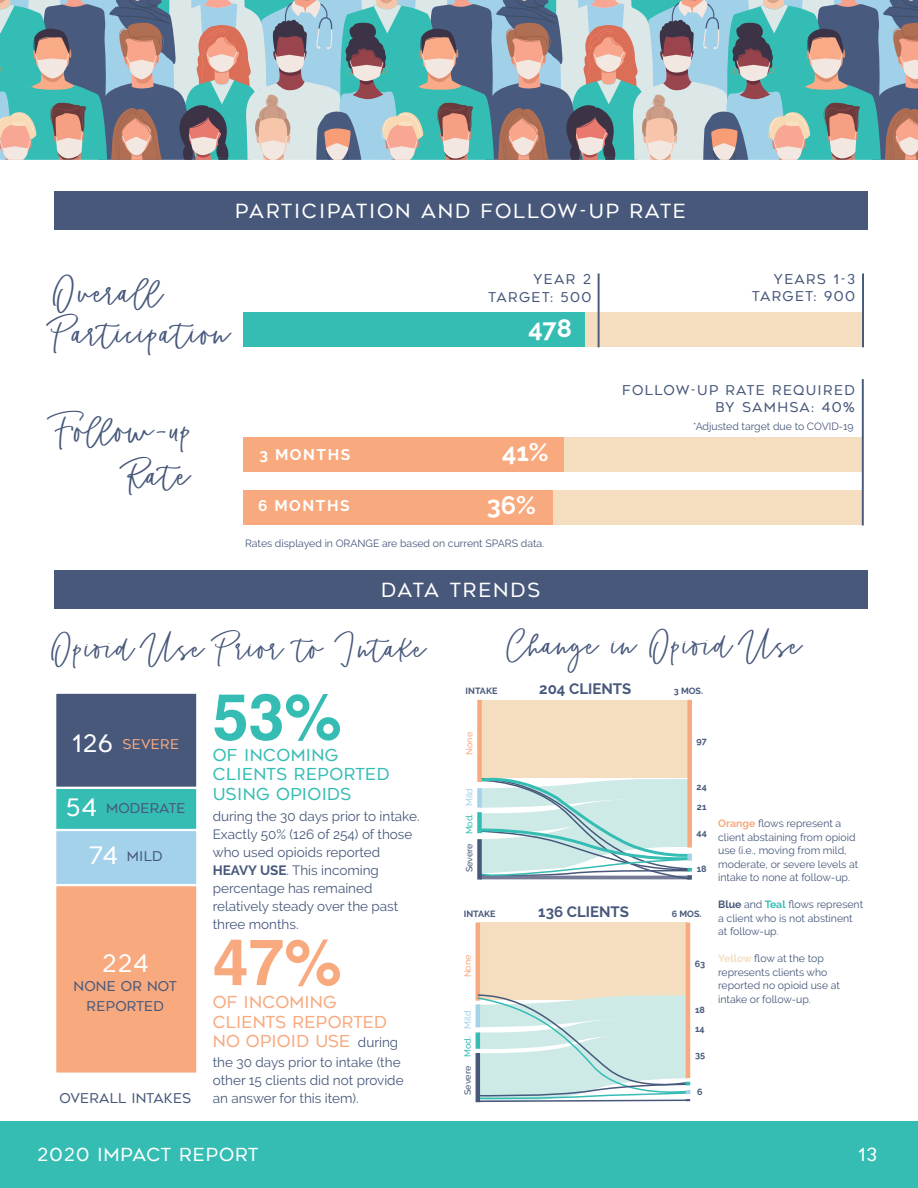
<style>
.page{position:relative;width:918px;height:1188px;background:#fff}
.page>*{position:absolute;margin:0;border:0;box-sizing:border-box;transform-origin:0 0}
.t1{font:700 64.5px "Helvetica";color:#35bdb4}
.t2{font:700 64.5px "Helvetica";color:#f8a97e}
.t3{font:37.5px/40.5px "Pinot";color:#47587b}
.t4{font:34.5px "Pinot";color:#47587b}
.t5{font:700 25.2px "Raleway";color:#fff}
.t6{font:24px "Geometos Neue";color:#fff}
.t7{font:19.5px "Geometos Neue";letter-spacing:.085em;color:#fff}
.t8{font:18px "Geometos Neue";letter-spacing:.05em;color:#fff}
.t9{font:16.5px/19.5px "Geometos Neue";letter-spacing:.02em;color:#f8a97e}
.t10{font:16.5px/19.5px "Geometos Neue";letter-spacing:.03em;color:#35bdb4}
.t11{font:700 15.45px "Raleway";letter-spacing:.1em;color:#fff}
.t12{font:700 15px "Raleway";color:#47587b}
.t13{font:13.5px/18px "Raleway";color:#47587b}
.t14{font:13.5px/17.4px "Geometos Neue";letter-spacing:.1em;color:#47587b;text-align:right}
.t15{font:13.5px/19.5px "Geometos Neue";letter-spacing:.02em;color:#47587b;text-align:center}
.t16{font:13.5px "Geometos Neue";color:#47587b}
.t17{font:13.5px "Geometos Neue";letter-spacing:.02em;color:#f8a97e}
.t18{font:13.5px "Geometos Neue";letter-spacing:.06em;color:#47587b}
.t19{font:10.5px/13.5px "Raleway";color:#47587b}
.t20{font:700 9px/19.5px "Raleway";color:#47587b}
.t21{font:500 9px "Raleway";letter-spacing:-.01em;color:#47587b}
.t22{font:500 9px "Raleway";color:#f8a97e}
.t23{font:500 9px "Raleway";color:#a3d2ea}
.t24{font:500 9px "Raleway";letter-spacing:-.005em;color:#35bdb4}
.s1{font-size:24px;color:#fff}
.s2{font-weight:700}
.s3{font-family:"Raleway";font-size:13.5px;color:#47587b}
.s4{font-weight:700;color:#f8a97e}
.s5{font-weight:700;color:#35bdb4}
.s6{font-weight:700;color:#f5dec0}
</style>
<div class="page">
<div style="left:0;top:1121px;width:918px;height:67px;background:#35bdb4"></div>
<div style="left:479px;top:922px;width:208px;height:78px;background:#f5dec0"></div>
<hr style="left:476px;top:923px;width:4px;height:78px;background:#f8a97e">
<hr style="left:686px;top:923px;width:4px;height:155px;background:#f8a97e">
<div style="left:481px;top:700px;width:208px;height:78px;background:#f5dec0"></div>
<svg style="left:0;top:0;width:918px;height:160px;background:#8ea5a9"></svg>
<div style="left:54px;top:191px;width:813px;height:39px;background:#47587b"></div>
<div style="left:243px;top:312px;width:620px;height:35px;background:#f5dec0"></div>
<div style="left:243px;top:312px;width:341px;height:35px;background:#35bdb4"></div>
<hr style="left:862px;top:273px;width:2px;height:74px;background:#47587b">
<hr style="left:598px;top:273px;width:2px;height:74px;background:#47587b">
<div style="left:243px;top:490px;width:620px;height:35px;background:#f5dec0"></div>
<div style="left:243px;top:438px;width:620px;height:34px;background:#f5dec0"></div>
<div style="left:243px;top:438px;width:320px;height:34px;background:#f8a97e"></div>
<hr style="left:862px;top:379px;width:2px;height:146px;background:#47587b">
<div style="left:243px;top:490px;width:309px;height:35px;background:#f8a97e"></div>
<div style="left:54px;top:570px;width:813px;height:39px;background:#47587b"></div>
<div style="left:54px;top:692px;width:145px;height:98px;background:#47587b;border:2px solid #fff"></div>
<div style="left:54px;top:787px;width:145px;height:45px;background:#35bdb4;border:2px solid #fff"></div>
<div style="left:54px;top:829px;width:145px;height:58px;background:#a3d2ea;border:2px solid #fff"></div>
<div style="left:54px;top:884px;width:145px;height:191px;background:#f8a97e;border:2px solid #fff"></div>
<div style="left:477px;top:700px;width:5px;height:82px;background:#f8a97e"></div>
<div style="left:687px;top:700px;width:5px;height:148px;background:#f8a97e"></div>
<svg style="left:477px;top:765px;width:215px;height:115px"></svg>
<svg style="left:475px;top:980px;width:216px;height:123px"></svg>
<h3 class="t7" style="left:235px;top:199px;width:452px">PARTICIPATION AND FOLLOW-UP RATE</h3>
<h2 class="t3" style="left:54px;top:269px;width:178px">Overall<br>Participation</h2>
<p class="t14" style="left:488px;top:271px;width:105px">YEAR 2<br>TARGET: 500</p>
<h3 class="t5" style="left:529px;top:314px;width:45px">478</h3>
<p class="t14" style="left:752px;top:270px;width:105px">YEARS 1-3<br>TARGET: 900</p>
<h2 class="t3" style="left:54px;top:404px;width:142px;line-height:45px;text-align:right">Follow-up<br>Rate</h2>
<h3 class="t5" style="left:502px;top:438px;width:48px">41%</h3>
<h3 class="t11" style="left:260px;top:446px;width:92px">3 MONTHS</h3>
<h3 class="t11" style="left:258px;top:496px;width:93px">6 MONTHS</h3>
<h3 class="t5" style="left:487px;top:490px;width:51px">36%</h3>
<p class="t19" style="left:245px;top:536px;width:301px">Rates displayed in ORANGE are based on current SPARS data.</p>
<h3 class="t7" style="left:381px;top:579px;width:161px">DATA TRENDS</h3>
<p class="t14" style="left:622px;top:382px;width:234px">FOLLOW-UP RATE REQUIRED<br>BY SAMHSA: 40%</p>
<p class="t19" style="left:693px;top:419px;width:162px">*Adjusted target due to COVID-19</p>
<h3 class="t4" style="left:52px;top:625px;width:375px">Opioid Use Prior to Intake</h3>
<h3 class="t4" style="left:508px;top:621px;width:296px">Change in Opioid Use</h3>
<p class="t17" style="left:71px;top:737px;width:109px"><span class="s1">126</span> SEVERE</p>
<p class="t16" style="left:66px;top:800px;width:121px"><span class="s1">54</span> MODERATE</p>
<p class="t18" style="left:89px;top:849px;width:75px"><span class="s1">74</span> MILD</p>
<h3 class="t6" style="left:102px;top:949px;width:49px">224</h3>
<p class="t15" style="left:74px;top:977px;width:105px">NONE OR NOT<br>REPORTED</p>
<p class="t15" style="left:59px;top:1088px;width:133px">OVERALL INTAKES</p>
<h1 class="t1" style="left:213px;top:665px;width:131px">53%</h1>
<h3 class="t10" style="left:213px;top:745px;width:178px">OF INCOMING<br>CLIENTS REPORTED<br>USING OPIOIDS</h3>
<p class="t13" style="left:213px;top:807px;width:208px">during the 30 days prior to intake.<br>Exactly 50% (126 of 254) of those who used opioids reported<br><span class="s2">HEAVY USE</span>. This incoming percentage has remained relatively steady over the past three months.</p>
<h1 class="t2" style="left:213px;top:910px;width:131px">47%</h1>
<h3 class="t9" style="left:213px;top:993px;width:187px">OF INCOMING<br>CLIENTS REPORTED<br>NO OPIOID USE <span class="s3">during</span></h3>
<p class="t13" style="left:213px;top:1053px;width:192px">the 30 days prior to intake (the other 15 clients did not provide an answer for this item).</p>
<p class="t20" style="left:466px;top:681px;width:33px">INTAKE</p>
<h3 class="t12" style="left:539px;top:680px;width:94px">204 CLIENTS</h3>
<p class="t20" style="left:674px;top:681px;width:31px">3 MOS.</p>
<p class="t22" style="left:464px;top:755px;width:24px;rotate:-90deg">None</p>
<p class="t23" style="left:464px;top:806px;width:20px;rotate:-90deg">Mild</p>
<p class="t24" style="left:464px;top:834px;width:22px;rotate:-90deg">Mod.</p>
<p class="t21" style="left:464px;top:872px;width:31px;rotate:-90deg">Severe</p>
<p class="t20" style="left:697px;top:731px;width:12px">97</p>
<p class="t20" style="left:697px;top:778px;width:12px">24<br>21</p>
<p class="t20" style="left:697px;top:823px;width:12px">44</p>
<p class="t20" style="left:697px;top:860px;width:11px">18</p>
<p class="t20" style="left:464px;top:904px;width:33px">INTAKE</p>
<h3 class="t12" style="left:538px;top:903px;width:92px">136 CLIENTS</h3>
<p class="t20" style="left:672px;top:904px;width:31px">6 MOS.</p>
<p class="t22" style="left:462px;top:977px;width:24px;rotate:-90deg">None</p>
<p class="t23" style="left:462px;top:1029px;width:20px;rotate:-90deg">Mild</p>
<p class="t24" style="left:462px;top:1057px;width:22px;rotate:-90deg">Mod.</p>
<p class="t21" style="left:462px;top:1095px;width:31px;rotate:-90deg">Severe</p>
<p class="t20" style="left:695px;top:954px;width:12px">63</p>
<p class="t20" style="left:695px;top:1000px;width:11px">18<br>14</p>
<p class="t20" style="left:695px;top:1046px;width:12px">35</p>
<p class="t20" style="left:697px;top:1082px;width:7px">6</p>
<p class="t19" style="left:718px;top:817px;width:142px"><span class="s4">Orange</span> flows represent a client abstaining from opioid use (i.e., moving from mild, moderate, or severe levels at intake to none at follow-up.</p>
<p class="t19" style="left:718px;top:898px;width:147px"><span class="s2">Blue</span> and <span class="s5">Teal</span> flows represent a client who is not abstinent at follow-up.</p>
<p class="t19" style="left:718px;top:952px;width:123px"><span class="s6">Yellow</span> flow at the top represents clients who reported no opioid use at intake or follow-up.</p>
<h3 class="t8" style="left:37px;top:1144px;width:223px">2020 IMPACT REPORT</h3>
<h3 class="t8" style="left:858px;top:1144px;width:21px">13</h3>
</div>
